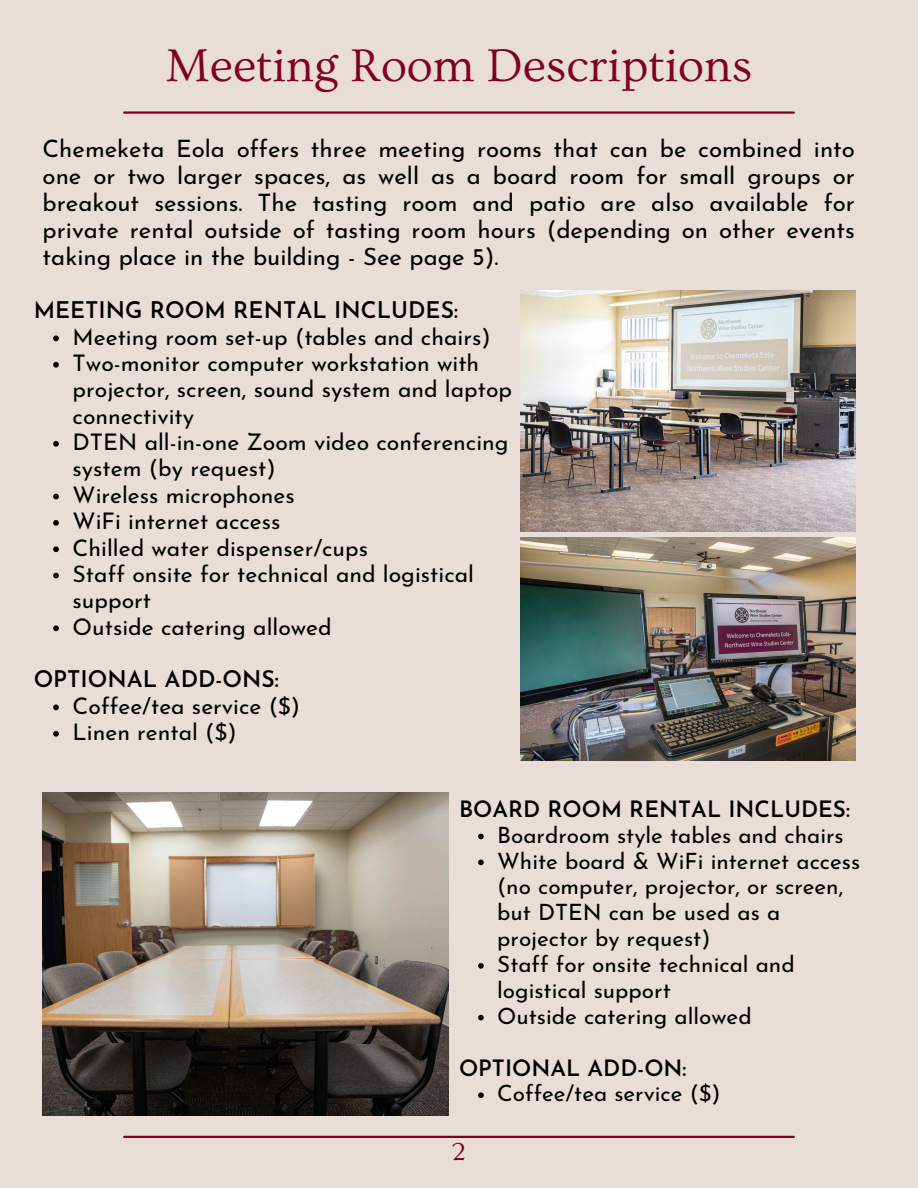
<style>
.page{position:relative;width:918px;height:1188px;background:#e8ded7}
.page>*{position:absolute;margin:0;border:0;box-sizing:border-box;transform-origin:0 0}
.t1{font:48px "Ovo";color:#800020}
.t2{font:25.8px "Ovo";color:#800020}
.t3{font:24px/27px "Josefin Sans";color:#000;text-align:justify}
.t4{font:22.95px/26.4px "Josefin Sans";color:#000}
.t5{font:600 22.95px "Josefin Sans";color:#000}
.t6{font:22.5px/25.8px "Josefin Sans";color:#000}
.t7{font:600 22.5px "Josefin Sans";color:#000}
</style>
<div class="page">
<hr style="left:124px;top:1136px;width:670px;height:2px;background:#800020">
<hr style="left:124px;top:111px;width:670px;height:3px;background:#800020">
<img style="left:520px;top:290px;width:336px;height:241px">
<img style="left:43px;top:793px;width:406px;height:322px">
<img style="left:520px;top:537px;width:336px;height:223px">
<svg style="left:53px;top:336px;width:6px;height:5px"></svg>
<svg style="left:53px;top:362px;width:6px;height:6px"></svg>
<svg style="left:53px;top:441px;width:6px;height:6px"></svg>
<svg style="left:53px;top:494px;width:6px;height:5px"></svg>
<svg style="left:53px;top:520px;width:6px;height:6px"></svg>
<svg style="left:53px;top:546px;width:6px;height:6px"></svg>
<svg style="left:53px;top:573px;width:6px;height:5px"></svg>
<svg style="left:53px;top:625px;width:6px;height:6px"></svg>
<svg style="left:53px;top:705px;width:6px;height:5px"></svg>
<svg style="left:53px;top:731px;width:6px;height:6px"></svg>
<svg style="left:478px;top:834px;width:6px;height:5px"></svg>
<svg style="left:478px;top:860px;width:6px;height:5px"></svg>
<svg style="left:478px;top:963px;width:6px;height:6px"></svg>
<svg style="left:478px;top:1015px;width:6px;height:5px"></svg>
<svg style="left:478px;top:1092px;width:6px;height:6px"></svg>
<p class="t1" style="left:165px;top:40px;width:589px">Meeting Room Descriptions</p>
<p class="t3" style="left:43px;top:138px;width:814px">Chemeketa Eola offers three meeting rooms that can be combined into one or two larger spaces, as well as a board room for small groups or breakout sessions. The tasting room and patio are also available for private rental outside of tasting room hours (depending on other events taking place in the building - See page 5).</p>
<p class="t5" style="left:34px;top:301px;width:426px">MEETING ROOM RENTAL INCLUDES:</p>
<p class="t4" style="left:73px;top:326px;width:420px">Meeting room set-up (tables and chairs)</p>
<p class="t4" style="left:73px;top:352px;width:441px">Two-monitor computer workstation with projector, screen, sound system and laptop connectivity</p>
<p class="t4" style="left:73px;top:431px;width:438px">DTEN all-in-one Zoom video conferencing system (by request)</p>
<p class="t4" style="left:73px;top:484px;width:224px">Wireless microphones</p>
<p class="t4" style="left:73px;top:510px;width:209px">WiFi internet access</p>
<h2 class="t4" style="left:73px;top:537px;width:297px">Chilled water dispenser/cups</h2>
<p class="t4" style="left:73px;top:563px;width:403px">Staff onsite for technical and logistical support</p>
<p class="t4" style="left:73px;top:616px;width:261px">Outside catering allowed</p>
<p class="t5" style="left:34px;top:670px;width:247px">OPTIONAL ADD-ONS:</p>
<p class="t4" style="left:73px;top:695px;width:229px">Coffee/tea service ($)</p>
<p class="t4" style="left:73px;top:721px;width:166px">Linen rental ($)</p>
<h2 class="t7" style="left:459px;top:800px;width:393px">BOARD ROOM RENTAL INCLUDES:</h2>
<p class="t6" style="left:497px;top:824px;width:348px">Boardroom style tables and chairs</p>
<p class="t6" style="left:497px;top:850px;width:365px">White board &amp; WiFi internet access (no computer, projector, or screen, but DTEN can be used as a projector by request)</p>
<p class="t6" style="left:497px;top:954px;width:299px">Staff for onsite technical and logistical support</p>
<p class="t6" style="left:497px;top:1005px;width:256px">Outside catering allowed</p>
<h2 class="t7" style="left:459px;top:1059px;width:229px">OPTIONAL ADD-ON:</h2>
<p class="t6" style="left:497px;top:1083px;width:225px">Coffee/tea service ($)</p>
<h1 class="t2" style="left:452px;top:1138px;width:15px">2</h1>
</div>
